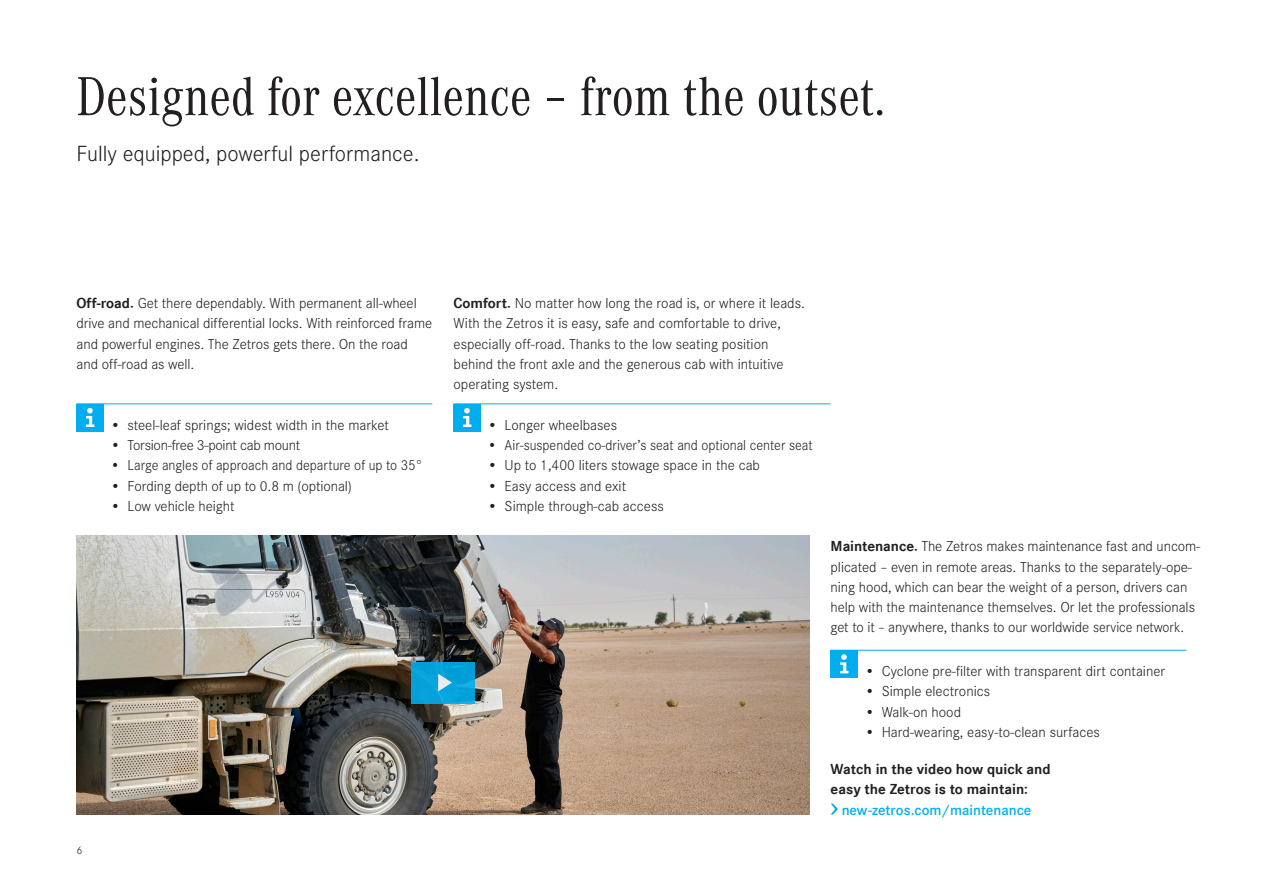
<style>
.page{position:relative;width:1263px;height:893px;background:#fff}
.page>*{position:absolute;margin:0;border:0;box-sizing:border-box;transform-origin:0 0}
._01a_HEAD_black_38_3{font:57px "Corporate A Cond Pro";color:#231f20}
._02a_SUB_INTRO_1st-l{font:300 22.8px "Corporate S Pro";color:#231f20}
._03_COPY_black_10_13{font:300 15px/20.2px "Corporate S Pro";letter-spacing:-.005em;color:#231f20}
._03_COPY_black_10_13-2{font:300 15px "Corporate S Pro";letter-spacing:-.005em;color:#231f20;scale:.95 1}
._03_COPY_black_10_13-3{font:700 15px/20.2px "Corporate S Dem";color:#231f20}
._03_COPY_black_10_13-4{font:600 15px "Corporate S Pro";color:#00aeef}
.t1{font:300 11.25px "Corporate S Pro";color:#231f20}
.s1{font-family:"Corporate S Dem";font-weight:700}
</style>
<div class="page">
<img style="left:77px;top:536px;width:732px;height:278px">
<div style="left:411px;top:662px;width:64px;height:41px;background:#05a1da"></div>
<svg style="left:438px;top:674px;width:14px;height:17px"></svg>
<hr style="left:77px;top:403px;width:355px;height:1px;background:#00aeef">
<div style="left:77px;top:404px;width:27px;height:27px;background:#00aeef"></div>
<svg style="left:86px;top:408px;width:8px;height:19px"></svg>
<hr style="left:454px;top:403px;width:377px;height:1px;background:#00aeef">
<div style="left:454px;top:404px;width:27px;height:27px;background:#00aeef"></div>
<svg style="left:463px;top:408px;width:8px;height:19px"></svg>
<hr style="left:831px;top:650px;width:355px;height:1px;background:#00aeef">
<div style="left:831px;top:651px;width:27px;height:27px;background:#00aeef"></div>
<svg style="left:840px;top:654px;width:8px;height:19px"></svg>
<svg style="left:831px;top:803px;width:7px;height:11px"></svg>
<p class="_01a_HEAD_black_38_3" style="left:77px;top:57px;width:810px">Designed for excellence – from the outset.</p>
<p class="_02a_SUB_INTRO_1st-l" style="left:77px;top:137px;width:345px">Fully equipped, powerful performance.</p>
<p class="_03_COPY_black_10_13" style="left:77px;top:292px;width:357px"><span class="s1">Off-road.</span> Get there dependably. With permanent all-wheel drive and mechanical differential locks. With reinforced frame and powerful engines. The Zetros gets there. On the road and off-road as well.</p>
<p class="_03_COPY_black_10_13" style="left:454px;top:292px;width:353px"><span class="s1">Comfort.</span> No matter how long the road is, or where it leads.<br>With the Zetros it is easy, safe and comfortable to drive, especially off-road. Thanks to the low seating position behind the front axle and the generous cab with intuitive operating system.</p>
<p class="_03_COPY_black_10_13" style="left:111px;top:414px;width:280px">• steel-leaf springs; widest width in the market</p>
<p class="_03_COPY_black_10_13" style="left:111px;top:434px;width:191px">• Torsion-free 3-point cab mount</p>
<p class="_03_COPY_black_10_13-2" style="left:111px;top:455px;width:330px">• Large angles of approach and departure of up to 35°</p>
<p class="_03_COPY_black_10_13" style="left:111px;top:474px;width:243px">• Fording depth of up to 0.8 m (optional)</p>
<p class="_03_COPY_black_10_13" style="left:111px;top:495px;width:125px">• Low vehicle height</p>
<p class="t1" style="left:77px;top:842px;width:7px">6</p>
<p class="_03_COPY_black_10_13" style="left:488px;top:414px;width:131px">• Longer wheelbases</p>
<p class="_03_COPY_black_10_13-2" style="left:488px;top:434px;width:344px">• Air-suspended co-driver’s seat and optional center seat</p>
<p class="_03_COPY_black_10_13" style="left:488px;top:454px;width:274px">• Up to 1,400 liters stowage space in the cab</p>
<p class="_03_COPY_black_10_13" style="left:488px;top:474px;width:140px">• Easy access and exit</p>
<p class="_03_COPY_black_10_13" style="left:488px;top:495px;width:178px">• Simple through-cab access</p>
<p class="_03_COPY_black_10_13" style="left:831px;top:535px;width:371px"><span class="s1">Maintenance.</span> The Zetros makes maintenance fast and uncom&shy;plicated – even in remote areas. Thanks to the separately-ope&shy;ning hood, which can bear the weight of a person, drivers can help with the maintenance themselves. Or let the professionals get to it – anywhere, thanks to our worldwide service network.</p>
<p class="_03_COPY_black_10_13" style="left:865px;top:660px;width:302px">• Cyclone pre-filter with transparent dirt container</p>
<p class="_03_COPY_black_10_13" style="left:865px;top:680px;width:127px">• Simple electronics</p>
<p class="_03_COPY_black_10_13" style="left:865px;top:701px;width:98px">• Walk-on hood</p>
<p class="_03_COPY_black_10_13" style="left:865px;top:721px;width:237px">• Hard-wearing, easy-to-clean surfaces</p>
<p class="_03_COPY_black_10_13-3" style="left:831px;top:759px;width:222px">Watch in the video how quick and easy the Zetros is to maintain:</p>
<p class="_03_COPY_black_10_13-4" style="left:842px;top:798px;width:191px">new-zetros.com/maintenance</p>
</div>
